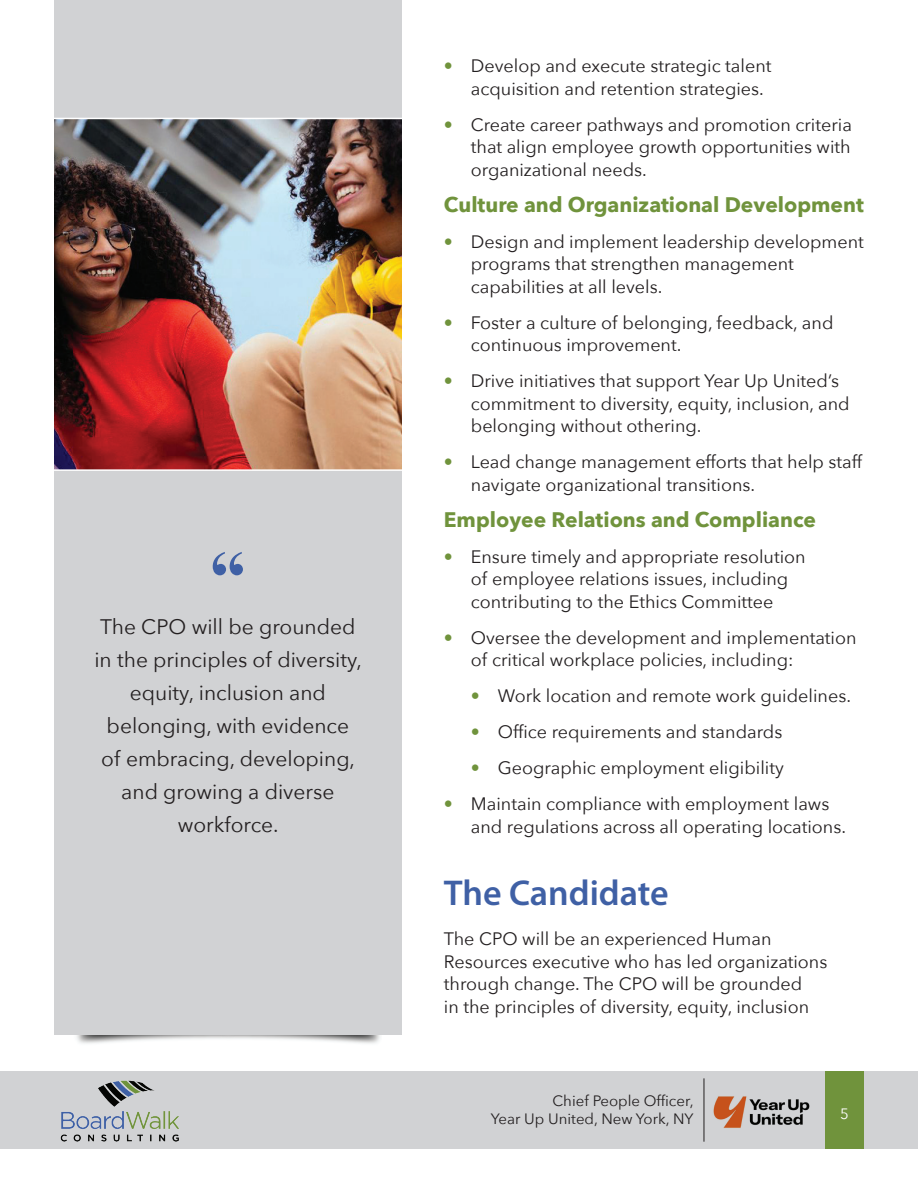
<style>
.page{position:relative;width:918px;height:1188px;background:#fff}
.page>*{position:absolute;margin:0;border:0;box-sizing:border-box;transform-origin:0 0}
.t1{font:700 72px "Times New Roman";color:#3f60a5}
.t2{font:600 36px "Myriad Pro";color:#3f60a5}
.t3{font:21px/33px "Avenir Next";color:#231f20;text-align:center}
.t4{font:700 21px "Avenir Next";color:#70933c}
.t5{font:18px/22.5px "Avenir Next";color:#231f20}
.t6{font:15px/18px "Avenir Next";color:#231f20;text-align:right}
.t7{font:15px "Avenir Next";color:#fff}
.s1{color:#70933c}
</style>
<div class="page">
<img style="left:76px;top:1035px;width:129px;height:9px">
<img style="left:251px;top:1035px;width:129px;height:9px">
<div style="left:0;top:1071px;width:918px;height:78px;background:#d1d2d4"></div>
<div style="left:825px;top:1071px;width:39px;height:78px;background:#70933c"></div>
<hr style="left:704px;top:1078px;width:1px;height:64px;background:#231f20">
<img style="left:60px;top:1080px;width:119px;height:62px">
<img style="left:704px;top:1091px;width:106px;height:42px">
<div style="left:54px;top:0;width:348px;height:1035px;background:#d1d2d4"></div>
<img style="left:54px;top:117px;width:348px;height:354px">
<h1 class="t1" style="left:210px;top:527px;width:37px">“</h1>
<p class="t3" style="left:94px;top:609px;width:269px">The CPO will be grounded in the principles of diversity, equity, inclusion and belonging, with evidence<br>of embracing, developing, and growing a diverse workforce.</p>
<p class="t5" style="left:471px;top:54px;width:302px;text-indent:-27px"><span class="s1">•</span> Develop and execute strategic talent acquisition and retention strategies.</p>
<p class="t5" style="left:471px;top:112px;width:383px;text-align:justify;text-indent:-27px"><span class="s1">•</span> Create career pathways and promotion criteria that align employee growth opportunities with organizational needs.</p>
<p class="t4" style="left:444px;top:186px;width:421px">Culture and Organizational Development</p>
<p class="t5" style="left:471px;top:229px;width:395px;text-indent:-27px"><span class="s1">•</span> Design and implement leadership development programs that strengthen management capabilities at all levels.</p>
<p class="t5" style="left:471px;top:310px;width:364px;text-indent:-27px"><span class="s1">•</span> Foster a culture of belonging, feedback, and continuous improvement.</p>
<p class="t5" style="left:471px;top:369px;width:380px;text-indent:-27px"><span class="s1">•</span> Drive initiatives that support Year Up United’s commitment to diversity, equity, inclusion, and belonging without othering.</p>
<p class="t5" style="left:471px;top:450px;width:393px;text-indent:-27px"><span class="s1">•</span> Lead change management efforts that help staff navigate organizational transitions.</p>
<p class="t4" style="left:444px;top:501px;width:374px">Employee Relations and Compliance</p>
<p class="t5" style="left:444px;top:544px;width:363px;text-align:center"><span class="s1">•</span> Ensure timely and appropriate resolution of employee relations issues, including contributing to the Ethics Committee</p>
<p class="t5" style="left:471px;top:625px;width:387px;text-indent:-27px"><span class="s1">•</span> Oversee the development and implementation of critical workplace policies, including:</p>
<p class="t5" style="left:471px;top:684px;width:382px"><span class="s1">•</span> Work location and remote work guidelines.</p>
<p class="t5" style="left:471px;top:720px;width:313px"><span class="s1">•</span> Office requirements and standards</p>
<p class="t5" style="left:471px;top:756px;width:314px"><span class="s1">•</span> Geographic employment eligibility</p>
<p class="t5" style="left:471px;top:792px;width:377px;text-indent:-27px"><span class="s1">•</span> Maintain compliance with employment laws and regulations across all operating locations.</p>
<h2 class="t2" style="left:444px;top:870px;width:226px">The Candidate</h2>
<p class="t5" style="left:444px;top:927px;width:385px">The CPO will be an experienced Human Resources executive who has led organizations through change. The CPO will be grounded<br>in the principles of diversity, equity, inclusion</p>
<p class="t6" style="left:491px;top:1091px;width:204px">Chief People Officer,<br>Year Up United, New York, NY</p>
<p class="t7" style="left:840px;top:1102px;width:10px">5</p>
</div>
